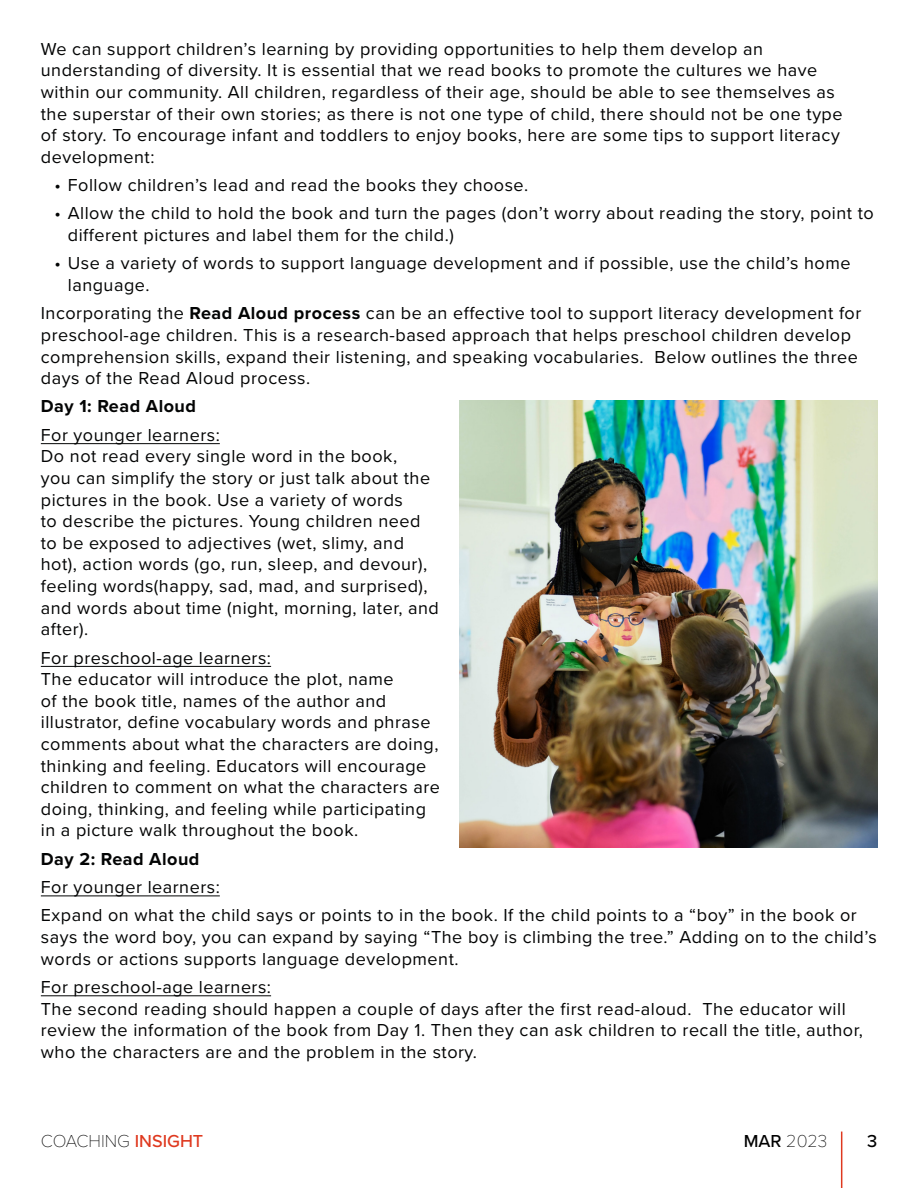
<style>
.page{position:relative;width:918px;height:1188px;background:#fff}
.page>*{position:absolute;margin:0;border:0;box-sizing:border-box;transform-origin:0 0}
.t1{font:18px/21.6px "Proxima Nova";letter-spacing:.03em;color:#030404}
.t2{font:700 18px "Proxima Nova";letter-spacing:.03em;color:#030404}
.t3{font:100 18px "Proxima Nova T";color:#000}
.t4{font:500 18px "Proxima Nova";color:#000}
.s1{font-weight:700}
.s2{font-family:"Proxima Nova";font-weight:500;color:#df391f}
.s3{font-family:"Proxima Nova";font-weight:500}
</style>
<div class="page">
<hr style="left:41px;top:443px;width:179px;height:1px;background:#030404">
<hr style="left:41px;top:666px;width:230px;height:1px;background:#030404">
<hr style="left:41px;top:895px;width:179px;height:1px;background:#030404">
<hr style="left:41px;top:995px;width:230px;height:1px;background:#030404">
<img style="left:459px;top:401px;width:419px;height:447px">
<hr style="left:841px;top:1132px;width:1px;height:56px;background:#df391f">
<p class="t1" style="left:41px;top:37px;width:803px">We can support children’s learning by providing opportunities to help them develop an understanding of diversity. It is essential that we read books to promote the cultures we have within our community. All children, regardless of their age, should be able to see themselves as the superstar of their own stories; as there is not one type of child, there should not be one type of story. To encourage infant and toddlers to enjoy books, here are some tips to support literacy development:</p>
<p class="t1" style="left:54px;top:173px;width:475px">• Follow children’s lead and read the books they choose.</p>
<p class="t1" style="left:68px;top:202px;width:807px;text-indent:-14px">• Allow the child to hold the book and turn the pages (don’t worry about reading the story, point to different pictures and label them for the child.)</p>
<p class="t1" style="left:68px;top:252px;width:784px;text-indent:-14px">• Use a variety of words to support language development and if possible, use the child’s home language.</p>
<p class="t1" style="left:41px;top:302px;width:822px">Incorporating the <span class="s1">Read Aloud process</span> can be an effective tool to support literacy development for preschool-age children. This is a research-based approach that helps preschool children develop comprehension skills, expand their listening, and speaking vocabularies. Below outlines the three days of the Read Aloud process.</p>
<p class="t2" style="left:41px;top:393px;width:157px">Day 1: Read Aloud</p>
<p class="t1" style="left:41px;top:423px;width:400px">For younger learners:<br>Do not read every single word in the book,<br>you can simplify the story or just talk about the pictures in the book. Use a variety of words<br>to describe the pictures. Young children need to be exposed to adjectives (wet, slimy, and hot), action words (go, run, sleep, and devour), feeling words(happy, sad, mad, and surprised), and words about time (night, morning, later, and after).</p>
<p class="t1" style="left:41px;top:646px;width:401px">For preschool-age learners:<br>The educator will introduce the plot, name<br>of the book title, names of the author and illustrator, define vocabulary words and phrase comments about what the characters are doing, thinking and feeling. Educators will encourage children to comment on what the characters are doing, thinking, and feeling while participating in a picture walk throughout the book.</p>
<p class="t2" style="left:41px;top:845px;width:160px">Day 2: Read Aloud</p>
<p class="t1" style="left:41px;top:872px;width:817px;line-height:28.3px">For younger learners:<br>Expand on what the child says or points to in the book. If the child points to a “boy” in the book or</p>
<p class="t1" style="left:41px;top:925px;width:838px">says the word boy, you can expand by saying “The boy is climbing the tree.” Adding on to the child’s words or actions supports language development.</p>
<p class="t1" style="left:41px;top:975px;width:824px">For preschool-age learners:<br>The second reading should happen a couple of days after the first read-aloud. The educator will review the information of the book from Day 1. Then they can ask children to recall the title, author, who the characters are and the problem in the story.</p>
<p class="t3" style="left:41px;top:1127px;width:164px">COACHING <span class="s2">INSIGHT</span></p>
<p class="t3" style="left:744px;top:1127px;width:85px"><span class="s3">MAR</span> 2023</p>
<p class="t4" style="left:867px;top:1127px;width:12px">3</p>
</div>
